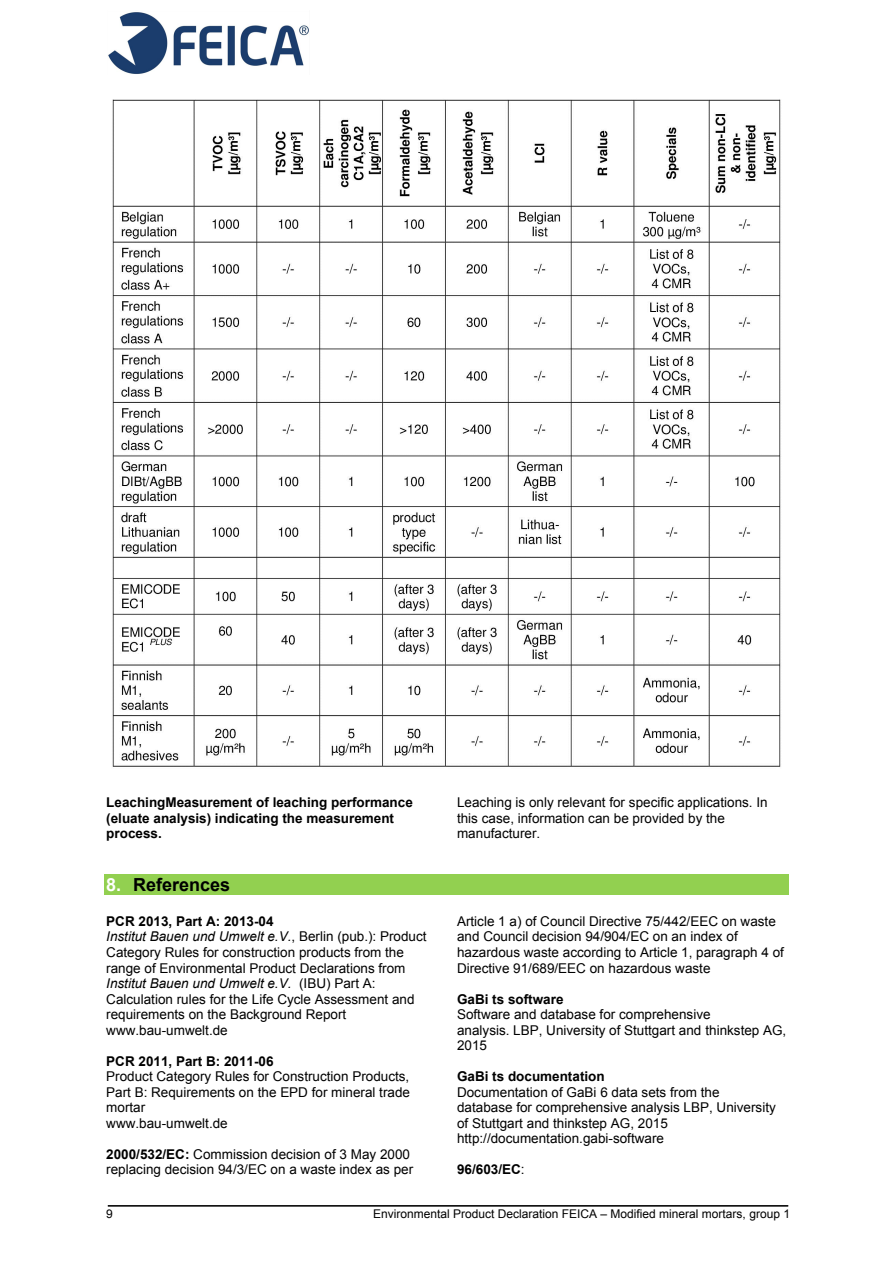
<style>
.page{position:relative;width:893px;height:1263px;background:#fff}
.page>*{position:absolute;margin:0;border:0;box-sizing:border-box;transform-origin:0 0}
.t1{font:700 18px "Arial";color:#000}
.t2{font:13.5px/15.5px "Arial";color:#000}
.t3{font:700 13.5px/15.5px "Arial";color:#000}
.t4{font:12px "Arial";color:#000}
.s1{color:#fff}
.s2{font-weight:700}
.s3{font-style:italic}
.s4{font-weight:400}
</style>
<div class="page">
<hr style="left:108px;top:1205px;width:680px;height:1px;background:#000">
<svg style="left:108px;top:12px;width:201px;height:62px"></svg>
<img style="left:112px;top:99px;width:669px;height:668px">
<div style="left:104px;top:874px;width:685px;height:21px;background:#92d050"></div>
<p class="t3" style="left:106px;top:795px;width:308px">LeachingMeasurement of leaching performance (eluate analysis) indicating the measurement process.</p>
<p class="t2" style="left:457px;top:795px;width:312px">Leaching is only relevant for specific applications. In this case, information can be provided by the manufacturer.</p>
<h1 class="t1" style="left:106px;top:875px;width:125px"><span class="s1">8.</span> References</h1>
<p class="t2" style="left:106px;top:913px;width:322px"><span class="s2">PCR 2013, Part A: 2013-04<br></span><span class="s3">Institut Bauen und Umwelt e.V.</span>, Berlin (pub.): Product Category Rules for construction products from the range of Environmental Product Declarations from <span class="s3">Institut Bauen und Umwelt e.V.</span> (IBU) Part A:<br>Calculation rules for the Life Cycle Assessment and requirements on the Background Report www.bau-umwelt.de</p>
<p class="t3" style="left:106px;top:1053px;width:169px">PCR 2011, Part B: 2011-06</p>
<p class="t2" style="left:106px;top:1069px;width:305px">Product Category Rules for Construction Products,<br>Part B: Requirements on the EPD for mineral trade mortar<br>www.bau-umwelt.de</p>
<p class="t2" style="left:106px;top:1146px;width:308px"><span class="s2">2000/532/EC:</span> Commission decision of 3 May 2000 replacing decision 94/3/EC on a waste index as per</p>
<p class="t2" style="left:457px;top:913px;width:328px">Article 1 a) of Council Directive 75/442/EEC on waste and Council decision 94/904/EC on an index of hazardous waste according to Article 1, paragraph 4 of Directive 91/689/EEC on hazardous waste</p>
<p class="t3" style="left:457px;top:991px;width:108px">GaBi ts software</p>
<p class="t2" style="left:457px;top:1007px;width:331px">Software and database for comprehensive<br>analysis. LBP, University of Stuttgart and thinkstep AG,<br>2015</p>
<p class="t3" style="left:457px;top:1069px;width:149px">GaBi ts documentation</p>
<p class="t2" style="left:457px;top:1084px;width:320px">Documentation of GaBi 6 data sets from the database for comprehensive analysis LBP, University of Stuttgart and thinkstep AG, 2015 http://documentation.gabi-software</p>
<p class="t3" style="left:457px;top:1162px;width:69px">96/603/EC<span class="s4">:</span></p>
<p class="t4" style="left:106px;top:1207px;width:8px">9</p>
<p class="t4" style="left:373px;top:1207px;width:418px">Environmental Product Declaration FEICA – Modified mineral mortars, group 1</p>
</div>
